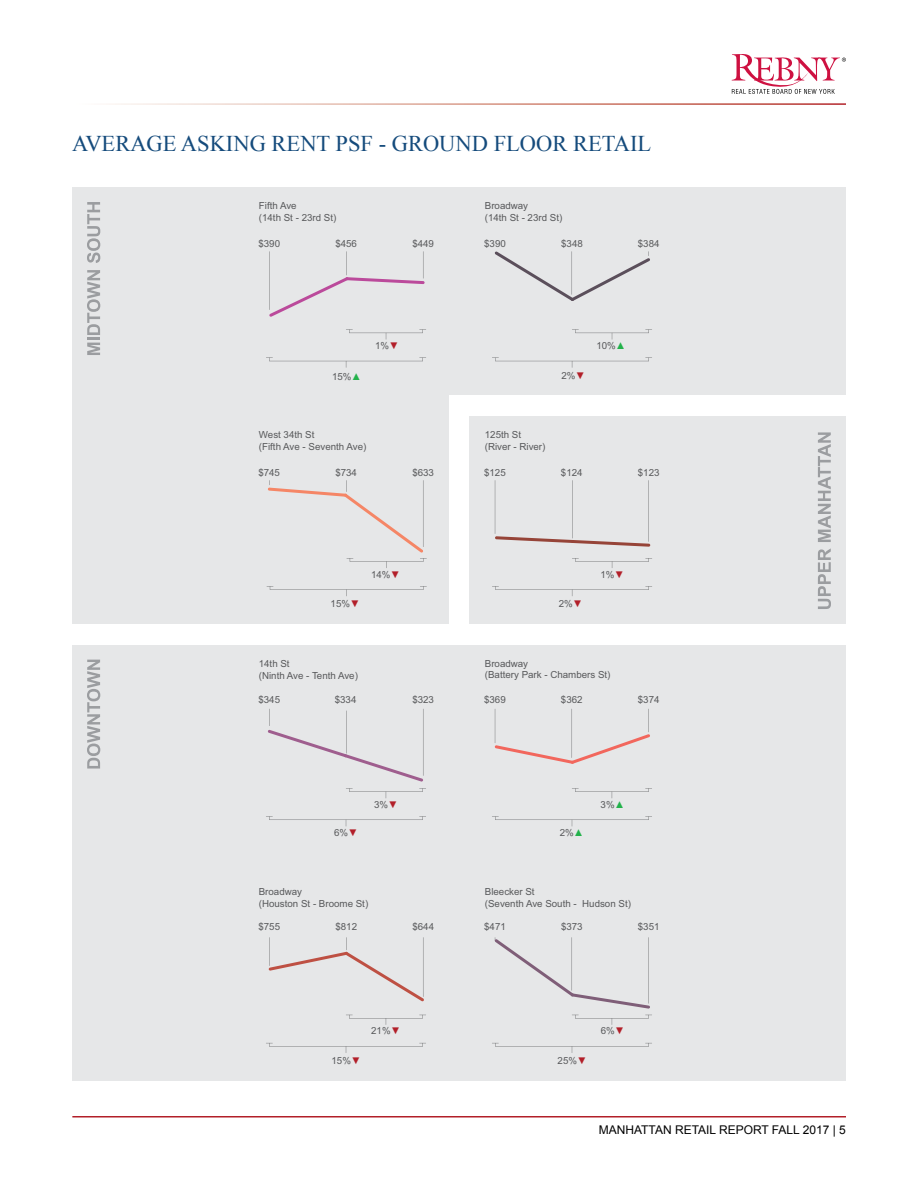
<style>
.page{position:relative;width:918px;height:1188px;background:#fff}
.page>*{position:absolute;margin:0;border:0;box-sizing:border-box;transform-origin:0 0}
.t1{font:22.5px "Times New Roman";color:#154b7c}
.t2{font:12px "Arial";color:#000}
.t3{font:9.75px/11.7px "Arial";color:#58595b}
.s1{color:#b21f29}
.s2{color:#23b24b}
</style>
<div class="page">
<svg style="left:732px;top:54px;width:114px;height:40px"></svg>
<hr style="left:72px;top:1116px;width:774px;height:2px;background:#b21f29">
<div style="left:72px;top:388px;width:376px;height:235px;background:#e6e7e8"></div>
<div style="left:470px;top:416px;width:376px;height:207px;background:#e6e7e8"></div>
<div style="left:72px;top:645px;width:774px;height:435px;background:#e6e7e8"></div>
<div style="left:72px;top:187px;width:774px;height:208px;background:#e6e7e8"></div>
<svg style="left:87px;top:270px;width:13px;height:85px"></svg>
<svg style="left:87px;top:202px;width:13px;height:61px"></svg>
<svg style="left:87px;top:660px;width:13px;height:109px"></svg>
<svg style="left:818px;top:548px;width:13px;height:61px"></svg>
<svg style="left:818px;top:432px;width:13px;height:110px"></svg>
<svg style="left:492px;top:1043px;width:160px;height:10px"></svg>
<svg style="left:572px;top:1015px;width:80px;height:10px"></svg>
<svg style="left:492px;top:816px;width:160px;height:11px"></svg>
<svg style="left:572px;top:788px;width:80px;height:10px"></svg>
<svg style="left:266px;top:1043px;width:160px;height:10px"></svg>
<svg style="left:346px;top:1015px;width:80px;height:10px"></svg>
<svg style="left:266px;top:816px;width:160px;height:11px"></svg>
<svg style="left:346px;top:788px;width:80px;height:10px"></svg>
<svg style="left:267px;top:586px;width:160px;height:10px"></svg>
<svg style="left:492px;top:586px;width:160px;height:10px"></svg>
<svg style="left:572px;top:558px;width:80px;height:10px"></svg>
<svg style="left:495px;top:358px;width:154px;height:10px"></svg>
<svg style="left:572px;top:329px;width:80px;height:11px"></svg>
<svg style="left:269px;top:358px;width:154px;height:10px"></svg>
<svg style="left:346px;top:329px;width:80px;height:11px"></svg>
<svg style="left:495px;top:480px;width:155px;height:67px"></svg>
<svg style="left:495px;top:937px;width:155px;height:72px"></svg>
<svg style="left:269px;top:937px;width:155px;height:65px"></svg>
<svg style="left:495px;top:709px;width:155px;height:55px"></svg>
<svg style="left:268px;top:709px;width:156px;height:73px"></svg>
<svg style="left:268px;top:480px;width:159px;height:88px"></svg>
<svg style="left:495px;top:251px;width:155px;height:50px"></svg>
<svg style="left:269px;top:251px;width:156px;height:66px"></svg>
<h1 class="t1" style="left:72px;top:128px;width:581px">AVERAGE ASKING RENT PSF - GROUND FLOOR RETAIL</h1>
<p class="t3" style="left:259px;top:200px;width:79px">Fifth Ave<br>(14th St - 23rd St)</p>
<p class="t3" style="left:485px;top:200px;width:79px">Broadway<br>(14th St - 23rd St)</p>
<p class="t3" style="left:258px;top:238px;width:23px">$390</p>
<p class="t3" style="left:335px;top:238px;width:23px">$456</p>
<p class="t3" style="left:412px;top:238px;width:23px">$449</p>
<p class="t3" style="left:484px;top:238px;width:23px">$390</p>
<p class="t3" style="left:561px;top:238px;width:23px">$348</p>
<p class="t3" style="left:638px;top:238px;width:23px">$384</p>
<p class="t3" style="left:375px;top:340px;width:25px">1%<span class="s1">▼</span></p>
<p class="t3" style="left:596px;top:340px;width:31px">10%<span class="s2">▲</span></p>
<p class="t3" style="left:332px;top:371px;width:31px">15%<span class="s2">▲</span></p>
<p class="t3" style="left:561px;top:369px;width:25px">2%<span class="s1">▼</span></p>
<p class="t3" style="left:259px;top:429px;width:109px">West 34th St<br>(Fifth Ave - Seventh Ave)</p>
<p class="t3" style="left:485px;top:429px;width:62px">125th St (River - River)</p>
<p class="t3" style="left:258px;top:466px;width:23px">$745</p>
<p class="t3" style="left:335px;top:466px;width:23px">$734</p>
<p class="t3" style="left:561px;top:466px;width:23px">$124</p>
<p class="t3" style="left:412px;top:466px;width:23px">$633</p>
<p class="t3" style="left:484px;top:466px;width:23px">$125</p>
<p class="t3" style="left:638px;top:466px;width:23px">$123</p>
<p class="t3" style="left:371px;top:569px;width:31px">14%<span class="s1">▼</span></p>
<p class="t3" style="left:601px;top:569px;width:25px">1%<span class="s1">▼</span></p>
<p class="t3" style="left:331px;top:598px;width:31px">15%<span class="s1">▼</span></p>
<p class="t3" style="left:559px;top:598px;width:25px">2%<span class="s1">▼</span></p>
<p class="t3" style="left:259px;top:658px;width:101px">14th St<br>(Ninth Ave - Tenth Ave)</p>
<p class="t3" style="left:485px;top:658px;width:127px">Broadway<br>(Battery Park - Chambers St)</p>
<p class="t3" style="left:258px;top:694px;width:23px">$345</p>
<p class="t3" style="left:335px;top:694px;width:23px">$334</p>
<p class="t3" style="left:412px;top:694px;width:23px">$323</p>
<p class="t3" style="left:484px;top:694px;width:23px">$369</p>
<p class="t3" style="left:561px;top:694px;width:23px">$362</p>
<p class="t3" style="left:638px;top:694px;width:23px">$374</p>
<p class="t3" style="left:374px;top:799px;width:25px">3%<span class="s1">▼</span></p>
<p class="t3" style="left:601px;top:799px;width:25px">3%<span class="s2">▲</span></p>
<p class="t3" style="left:334px;top:827px;width:25px">6%<span class="s1">▼</span></p>
<p class="t3" style="left:560px;top:827px;width:25px">2%<span class="s2">▲</span></p>
<p class="t3" style="left:259px;top:886px;width:111px">Broadway<br>(Houston St - Broome St)</p>
<p class="t3" style="left:485px;top:886px;width:148px">Bleecker St<br>(Seventh Ave South - Hudson St)</p>
<p class="t3" style="left:258px;top:921px;width:23px">$755</p>
<p class="t3" style="left:335px;top:921px;width:23px">$812</p>
<p class="t3" style="left:412px;top:921px;width:23px">$644</p>
<p class="t3" style="left:484px;top:921px;width:23px">$471</p>
<p class="t3" style="left:561px;top:921px;width:23px">$373</p>
<p class="t3" style="left:638px;top:921px;width:23px">$351</p>
<p class="t3" style="left:371px;top:1025px;width:31px">21%<span class="s1">▼</span></p>
<p class="t3" style="left:601px;top:1025px;width:25px">6%<span class="s1">▼</span></p>
<p class="t3" style="left:332px;top:1055px;width:31px">15%<span class="s1">▼</span></p>
<p class="t3" style="left:558px;top:1055px;width:31px">25%<span class="s1">▼</span></p>
<p class="t2" style="left:599px;top:1122px;width:249px">MANHATTAN RETAIL REPORT FALL 2017 | 5</p>
</div>
